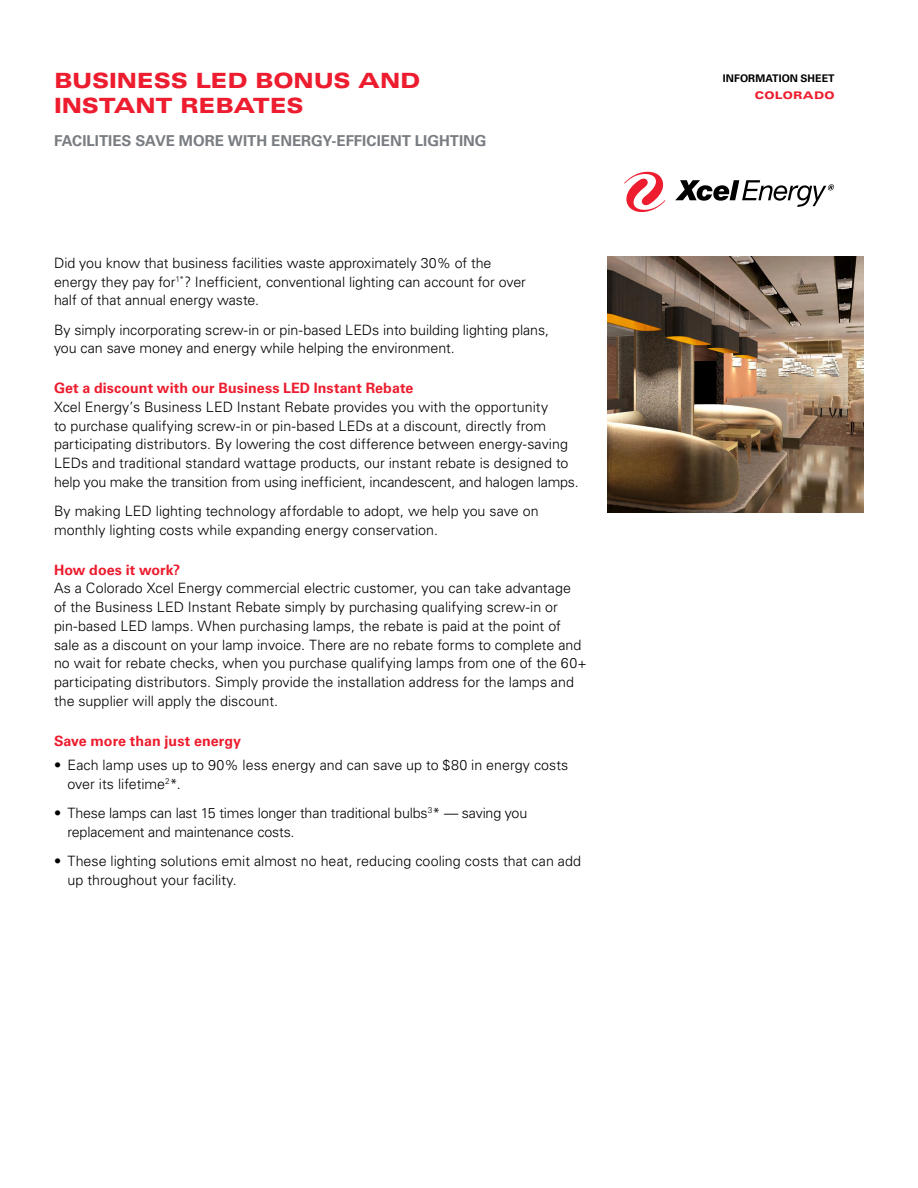
<style>
.page{position:relative;width:918px;height:1188px;background:#fff}
.page>*{position:absolute;margin:0;border:0;box-sizing:border-box;transform-origin:0 0}
.Headline{font:900 expanded 21px/25.2px "Univers LT Std";letter-spacing:-.01em;color:#ed1c2e}
.Subhead{font:700 15px "Univers LT Std";color:#797d82}
.Text{font:300 14.25px/18.8px "Univers LT Std";color:#000}
.Bullet{font:300 14.25px/18.8px "Univers LT Std";color:#000}
.TextHead{font:700 14.25px "Univers LT Std";letter-spacing:.005em;color:#ed1c2e}
.t1{font:700 10.5px "Univers LT Std";letter-spacing:.005em;color:#000}
.State_Label{font:900 expanded 10.5px "Univers LT Std";letter-spacing:.02em;color:#ed1c2e}
</style>
<div class="page">
<svg style="left:624px;top:172px;width:41px;height:40px"></svg>
<svg style="left:675px;top:180px;width:159px;height:27px"></svg>
<img style="left:608px;top:256px;width:256px;height:257px">
<p class="Headline" style="left:54px;top:68px;width:368px">BUSINESS LED BONUS AND<br>INSTANT REBATES</p>
<p class="Subhead" style="left:54px;top:132px;width:434px">FACILITIES SAVE MORE WITH ENERGY-EFFICIENT LIGHTING</p>
<p class="Text" style="left:54px;top:253px;width:474px">Did you know that business facilities waste approximately 30% of the energy they pay for<sup>1*</sup>? Inefficient, conventional lighting can account for over half of that annual energy waste.</p>
<p class="Text" style="left:54px;top:320px;width:497px">By simply incorporating screw-in or pin-based LEDs into building lighting plans, you can save money and energy while helping the environment.</p>
<p class="TextHead" style="left:54px;top:380px;width:361px">Get a discount with our Business LED Instant Rebate</p>
<p class="Text" style="left:54px;top:397px;width:526px">Xcel Energy’s Business LED Instant Rebate provides you with the opportunity<br>to purchase qualifying screw-in or pin-based LEDs at a discount, directly from participating distributors. By lowering the cost difference between energy-saving LEDs and traditional standard wattage products, our instant rebate is designed to help you make the transition from using inefficient, incandescent, and halogen lamps.</p>
<p class="Text" style="left:54px;top:502px;width:486px">By making LED lighting technology affordable to adopt, we help you save on monthly lighting costs while expanding energy conservation.</p>
<p class="TextHead" style="left:54px;top:561px;width:128px">How does it work?</p>
<p class="Text" style="left:54px;top:579px;width:534px">As a Colorado Xcel Energy commercial electric customer, you can take advantage of the Business LED Instant Rebate simply by purchasing qualifying screw-in or pin-based LED lamps. When purchasing lamps, the rebate is paid at the point of sale as a discount on your lamp invoice. There are no rebate forms to complete and no wait for rebate checks, when you purchase qualifying lamps from one of the 60+ participating distributors. Simply provide the installation address for the lamps and the supplier will apply the discount.</p>
<p class="TextHead" style="left:54px;top:732px;width:189px">Save more than just energy</p>
<p class="Bullet" style="left:68px;top:755px;width:502px;text-indent:-14px">• Each lamp uses up to 90% less energy and can save up to $80 in energy costs over its lifetime<sup>2</sup>*.</p>
<p class="Bullet" style="left:68px;top:803px;width:461px;text-indent:-14px">• These lamps can last 15 times longer than traditional bulbs<sup>3</sup>* — saving you replacement and maintenance costs.</p>
<p class="Bullet" style="left:68px;top:851px;width:515px;text-indent:-14px">• These lighting solutions emit almost no heat, reducing cooling costs that can add up throughout your facility.</p>
<p class="t1" style="left:723px;top:72px;width:113px">INFORMATION SHEET</p>
<p class="State_Label" style="left:755px;top:89px;width:81px">COLORADO</p>
</div>
